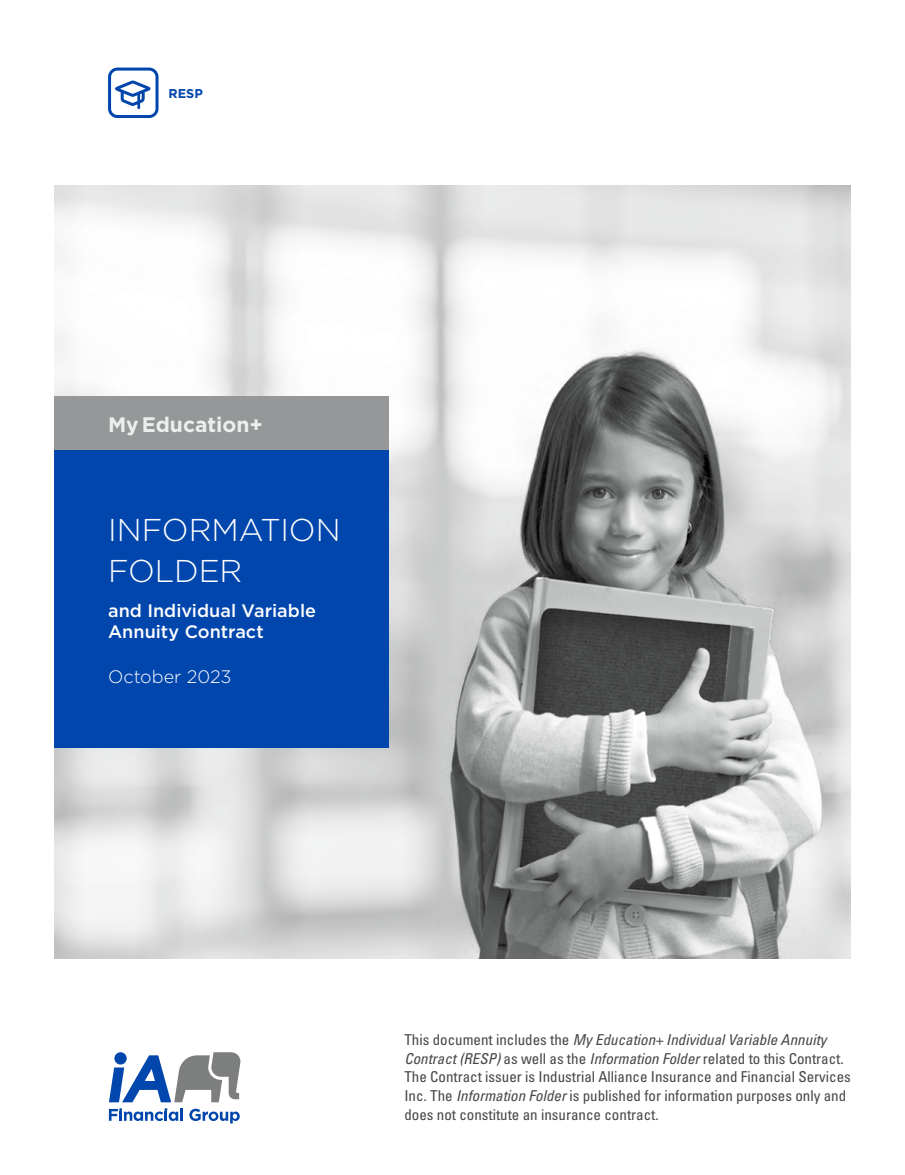
<style>
.page{position:relative;width:905px;height:1175px;background:#fff}
.page>*{position:absolute;margin:0;border:0;box-sizing:border-box;transform-origin:0 0}
.t1{font:300 31.5px/41.2px "Gotham";color:#fff}
.t2{font:700 21px "Gotham";color:#edeeee}
.t3{font:500 18px/21px "Gotham";color:#fff}
.t4{font:300 18px "Gotham";color:#fff}
.t5{font:condensed 15px/18.8px "Univers LT Pro";color:#474747}
.t6{font:700 12.75px "Gotham";color:#0046ad}
.s1{font-style:italic}
</style>
<div class="page">
<svg style="left:108px;top:68px;width:50px;height:50px"></svg>
<svg style="left:189px;top:1108px;width:51px;height:15px"></svg>
<svg style="left:109px;top:1108px;width:74px;height:13px"></svg>
<svg style="left:109px;top:1052px;width:131px;height:50px"></svg>
<img style="left:54px;top:299px;width:796px;height:660px">
<div style="left:54px;top:396px;width:335px;height:54px;background:#969798"></div>
<div style="left:54px;top:450px;width:335px;height:297px;background:#0046ad"></div>
<p class="t6" style="left:168px;top:85px;width:36px">RESP</p>
<p class="t2" style="left:108px;top:410px;width:156px">My Education+</p>
<h1 class="t1" style="left:108px;top:508px;width:234px">INFORMATION<br>FOLDER</h1>
<p class="t3" style="left:108px;top:599px;width:209px">and Individual Variable<br>Annuity Contract</p>
<p class="t4" style="left:108px;top:665px;width:125px">October 2023</p>
<p class="t5" style="left:404px;top:1029px;width:448px">This document includes the <span class="s1">My Education+ Individual Variable Annuity Contract (RESP)</span> as well as the <span class="s1">Information Folder</span> related to this Contract.<br>The Contract issuer is Industrial Alliance Insurance and Financial Services Inc. The <span class="s1">Information Folder</span> is published for information purposes only and does not constitute an insurance contract.</p>
</div>
